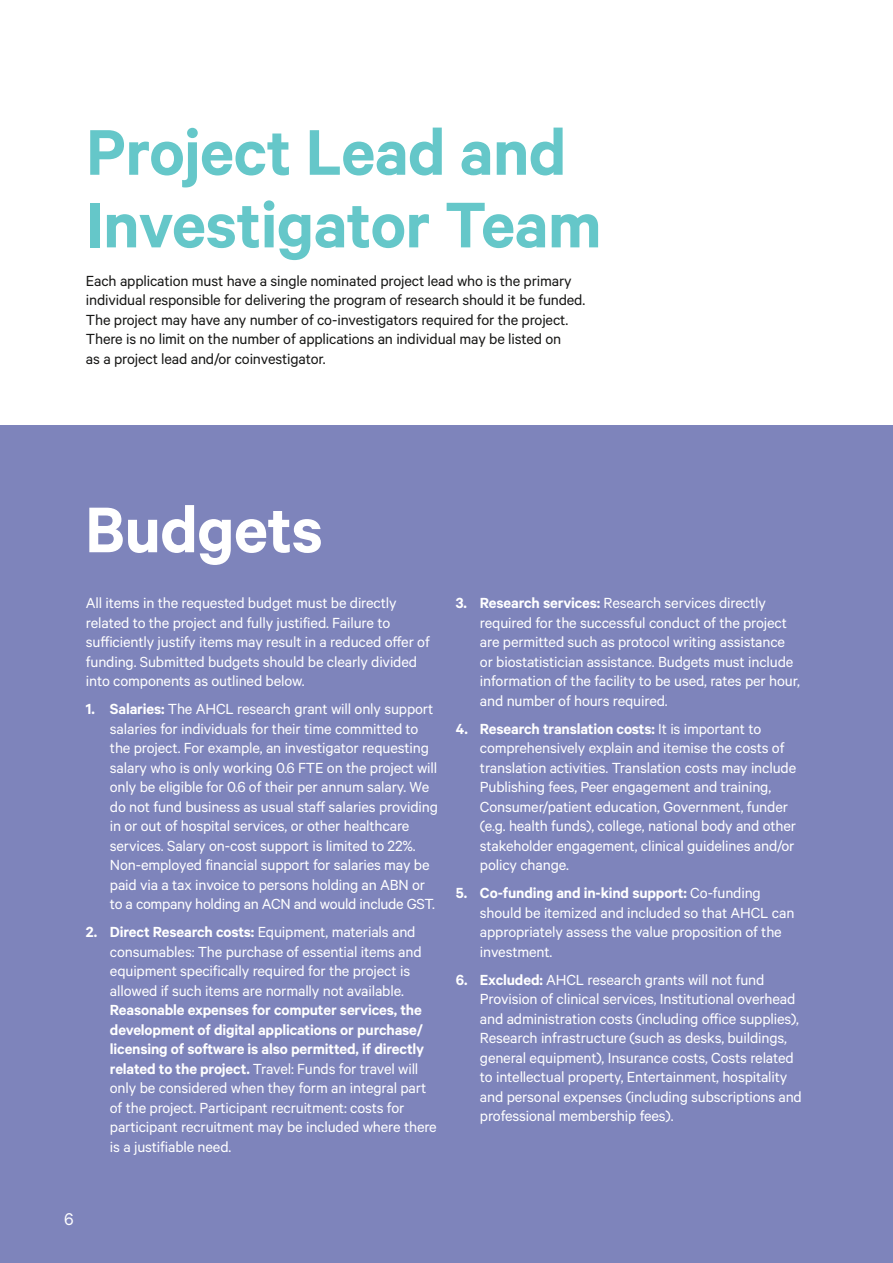
<style>
.page{position:relative;width:893px;height:1263px;background:#fff}
.page>*{position:absolute;margin:0;border:0;box-sizing:border-box;transform-origin:0 0}
.Page_Title{font:600 72.6px/72.6px "Calibre";letter-spacing:-.01em;color:#65c7c9}
.Page_Title-2{font:600 72.6px "Calibre";letter-spacing:-.01em;color:#fff}
.t1{font:19.2px "Calibre";color:#fff}
.Sub_Heading{font:16.5px/19.5px "Calibre";letter-spacing:-.01em;color:#fff}
.Sub_Heading-2{font:16.5px/19.5px "Calibre";letter-spacing:-.01em;color:#171716}
.s1{font-weight:600}
</style>
<div class="page">
<div style="left:0;top:425px;width:893px;height:838px;background:#7e84bb"></div>
<p class="Page_Title" style="left:86px;top:114px;width:517px">Project Lead and<br>Investigator Team</p>
<p class="Sub_Heading-2" style="left:86px;top:270px;width:501px">Each application must have a single nominated project lead who is the primary individual responsible for delivering the program of research should it be funded.<br>The project may have any number of co-investigators required for the project.<br>There is no limit on the number of applications an individual may be listed on<br>as a project lead and/or coinvestigator.</p>
<p class="Page_Title-2" style="left:85px;top:486px;width:239px">Budgets</p>
<p class="Sub_Heading" style="left:86px;top:593px;width:345px">All items in the requested budget must be directly related to the project and fully justified. Failure to sufficiently justify items may result in a reduced offer of funding. Submitted budgets should be clearly divided into components as outlined below.</p>
<p class="Sub_Heading" style="left:110px;top:699px;width:329px;text-indent:-24px"><span class="s1">1. Salaries:</span> The AHCL research grant will only support salaries for individuals for their time committed to the project. For example, an investigator requesting salary who is only working 0.6 FTE on the project will only be eligible for 0.6 of their per annum salary. We do not fund business as usual staff salaries providing in or out of hospital services, or other healthcare services. Salary on-cost support is limited to 22%.<br>Non-employed financial support for salaries may be paid via a tax invoice to persons holding an ABN or to a company holding an ACN and would include GST.</p>
<p class="Sub_Heading" style="left:110px;top:922px;width:328px;text-indent:-24px"><span class="s1">2. Direct Research costs:</span> Equipment, materials and consumables: The purchase of essential items and equipment specifically required for the project is allowed if such items are normally not available.<br><span class="s1">Reasonable expenses for computer services, the development of digital applications or purchase/ licensing of software is also permitted, if directly related to the project.</span> Travel: Funds for travel will only be considered when they form an integral part of the project. Participant recruitment: costs for participant recruitment may be included where there is a justifiable need.</p>
<p class="Sub_Heading" style="left:480px;top:593px;width:322px;text-indent:-24px"><span class="s1">3. Research services:</span> Research services directly required for the successful conduct of the project are permitted such as protocol writing assistance or biostatistician assistance. Budgets must include information of the facility to be used, rates per hour, and number of hours required.</p>
<p class="Sub_Heading" style="left:480px;top:718px;width:318px;text-indent:-24px"><span class="s1">4. Research translation costs:</span> It is important to comprehensively explain and itemise the costs of translation activities. Translation costs may include Publishing fees, Peer engagement and training, Consumer/patient education, Government, funder (e.g. health funds), college, national body and other stakeholder engagement, clinical guidelines and/or policy change.</p>
<p class="Sub_Heading" style="left:480px;top:883px;width:316px;text-indent:-24px"><span class="s1">5. Co-funding and in-kind support:</span> Co-funding should be itemized and included so that AHCL can appropriately assess the value proposition of the investment.</p>
<p class="Sub_Heading" style="left:480px;top:969px;width:323px;text-indent:-24px"><span class="s1">6. Excluded:</span> AHCL research grants will not fund Provision of clinical services, Institutional overhead and administration costs (including office supplies), Research infrastructure (such as desks, buildings, general equipment), Insurance costs, Costs related to intellectual property, Entertainment, hospitality and personal expenses (including subscriptions and professional membership fees).</p>
<p class="t1" style="left:64px;top:1208px;width:11px">6</p>
</div>
